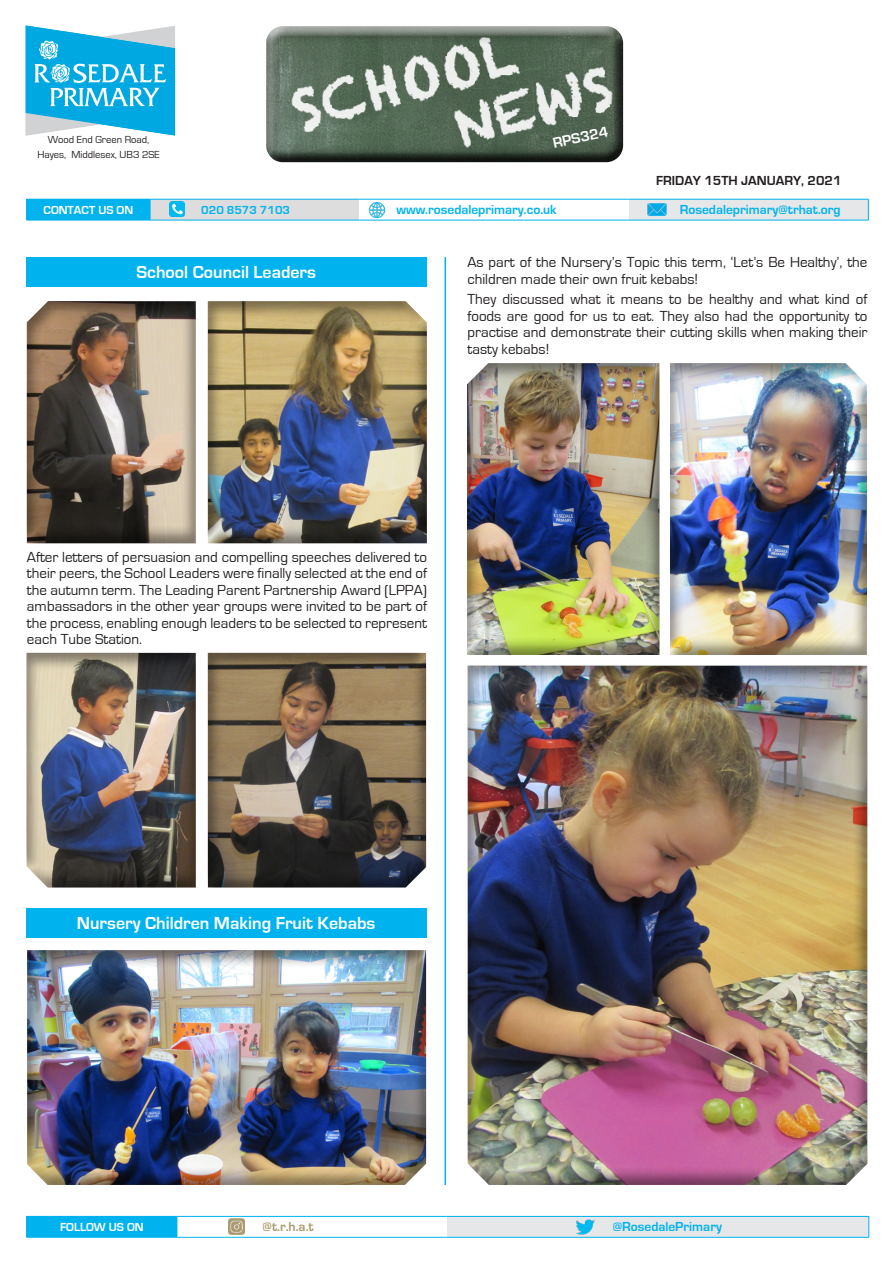
<style>
.page{position:relative;width:893px;height:1263px;background:#fff}
.page>*{position:absolute;margin:0;border:0;box-sizing:border-box;transform-origin:0 0}
.t1{font:700 18px "Eurostile";color:#fff}
.t2{font:15px/16.5px "Eurostile";color:#231f20;text-align:justify}
.t3{font:700 15px "Eurostile";color:#fff}
.t4{font:700 13.5px "Eurostile";color:#00b3ee}
.t5{font:700 13.5px "Eurostile";color:#231f20}
.t6{font:700 13.5px "Eurostile";color:#ab9a6c}
.t7{font:700 12px "Eurostile";color:#fff}
.t8{font:700 12px "Eurostile";color:#00b3ee}
.t9{font:10.5px/15px "Eurostile";color:#231f20;text-align:center}
</style>
<div class="page">
<div style="left:263px;top:23px;width:360px;height:130px;background:#fff;opacity:.75"></div>
<div style="left:263px;top:30px;width:360px;height:133px;background:#231f20;opacity:.75"></div>
<hr style="left:445px;top:257px;width:1px;height:928px;background:#00b3ee">
<div style="left:27px;top:1216px;width:150px;height:21px;background:#00b3ee"></div>
<div style="left:447px;top:1216px;width:422px;height:21px;background:#e6e7e9"></div>
<hr style="left:177px;top:1216px;width:270px;height:1px;background:#00b3ee">
<hr style="left:177px;top:1237px;width:270px;height:1px;background:#00b3ee">
<svg style="left:177px;top:1216px;width:1px;height:21px"></svg>
<hr style="left:27px;top:1237px;width:150px;height:1px;background:#00b3ee">
<hr style="left:447px;top:1216px;width:422px;height:1px;background:#00b3ee">
<svg style="left:869px;top:1216px;width:1px;height:21px"></svg>
<hr style="left:447px;top:1237px;width:422px;height:1px;background:#00b3ee">
<svg style="left:26px;top:26px;width:149px;height:110px"></svg>
<img style="left:229px;top:1218px;width:16px;height:16px">
<img style="left:577px;top:1219px;width:17px;height:16px">
<div style="left:27px;top:199px;width:123px;height:21px;background:#00b3ee"></div>
<div style="left:150px;top:199px;width:208px;height:21px;background:#ddd"></div>
<div style="left:629px;top:199px;width:239px;height:21px;background:#e6e7e9"></div>
<hr style="left:358px;top:199px;width:271px;height:1px;background:#00b3ee">
<hr style="left:358px;top:220px;width:271px;height:1px;background:#00b3ee">
<hr style="left:629px;top:199px;width:239px;height:1px;background:#00b3ee">
<svg style="left:868px;top:199px;width:1px;height:21px"></svg>
<hr style="left:629px;top:220px;width:239px;height:1px;background:#00b3ee">
<hr style="left:150px;top:199px;width:208px;height:1px;background:#00b3ee">
<hr style="left:150px;top:220px;width:208px;height:1px;background:#00b3ee">
<svg style="left:150px;top:199px;width:1px;height:21px"></svg>
<hr style="left:27px;top:220px;width:123px;height:1px;background:#00b3ee">
<img style="left:647px;top:203px;width:19px;height:13px">
<img style="left:370px;top:202px;width:14px;height:15px">
<img style="left:170px;top:201px;width:15px;height:15px">
<div style="left:26px;top:257px;width:400px;height:30px;background:#00b3ee"></div>
<div style="left:26px;top:908px;width:400px;height:30px;background:#00b3ee"></div>
<div style="left:466px;top:663px;width:404px;height:523px;background:#231f20;opacity:.5"></div>
<div style="left:466px;top:361px;width:195px;height:295px;background:#231f20;opacity:.5"></div>
<div style="left:669px;top:361px;width:201px;height:294px;background:#231f20;opacity:.5"></div>
<div style="left:25px;top:948px;width:404px;height:238px;background:#231f20;opacity:.5"></div>
<div style="left:207px;top:299px;width:222px;height:246px;background:#231f20;opacity:.5"></div>
<div style="left:207px;top:650px;width:222px;height:239px;background:#231f20;opacity:.5"></div>
<div style="left:26px;top:651px;width:172px;height:238px;background:#231f20;opacity:.5"></div>
<div style="left:26px;top:299px;width:172px;height:245px;background:#231f20;opacity:.5"></div>
<p class="t9" style="left:37px;top:132px;width:124px">Wood End Green Road,<br>Hayes, Middlesex, UB3 2SE</p>
<p class="t3" style="left:551px;top:135px;width:58px;rotate:-12deg">RPS324</p>
<p class="t5" style="left:656px;top:173px;width:187px">FRIDAY 15TH JANUARY, 2021</p>
<p class="t7" style="left:44px;top:203px;width:91px">CONTACT US ON</p>
<p class="t8" style="left:201px;top:203px;width:90px">020 8573 7103</p>
<p class="t4" style="left:396px;top:202px;width:162px">www.rosedaleprimary.co.uk</p>
<p class="t4" style="left:680px;top:202px;width:163px">Rosedaleprimary@trhat.org</p>
<p class="t1" style="left:136px;top:262px;width:181px">School Council Leaders</p>
<p class="t2" style="left:467px;top:254px;width:402px">As part of the Nursery’s Topic this term, ‘Let’s Be Healthy’, the children made their own fruit kebabs!</p>
<p class="t2" style="left:467px;top:291px;width:402px">They discussed what it means to be healthy and what kind of foods are good for us to eat. They also had the opportunity to practise and demonstrate their cutting skills when making their tasty kebabs!</p>
<p class="t2" style="left:27px;top:549px;width:402px">After letters of persuasion and compelling speeches delivered to their peers, the School Leaders were finally selected at the end of the autumn term. The Leading Parent Partnership Award (LPPA) ambassadors in the other year groups were invited to be part of the process, enabling enough leaders to be selected to represent each Tube Station.</p>
<p class="t1" style="left:77px;top:913px;width:300px">Nursery Children Making Fruit Kebabs</p>
<p class="t7" style="left:60px;top:1220px;width:85px">FOLLOW US ON</p>
<p class="t6" style="left:263px;top:1219px;width:53px">@t.r.h.a.t</p>
<p class="t4" style="left:613px;top:1219px;width:111px">@RosedalePrimary</p>
</div>
